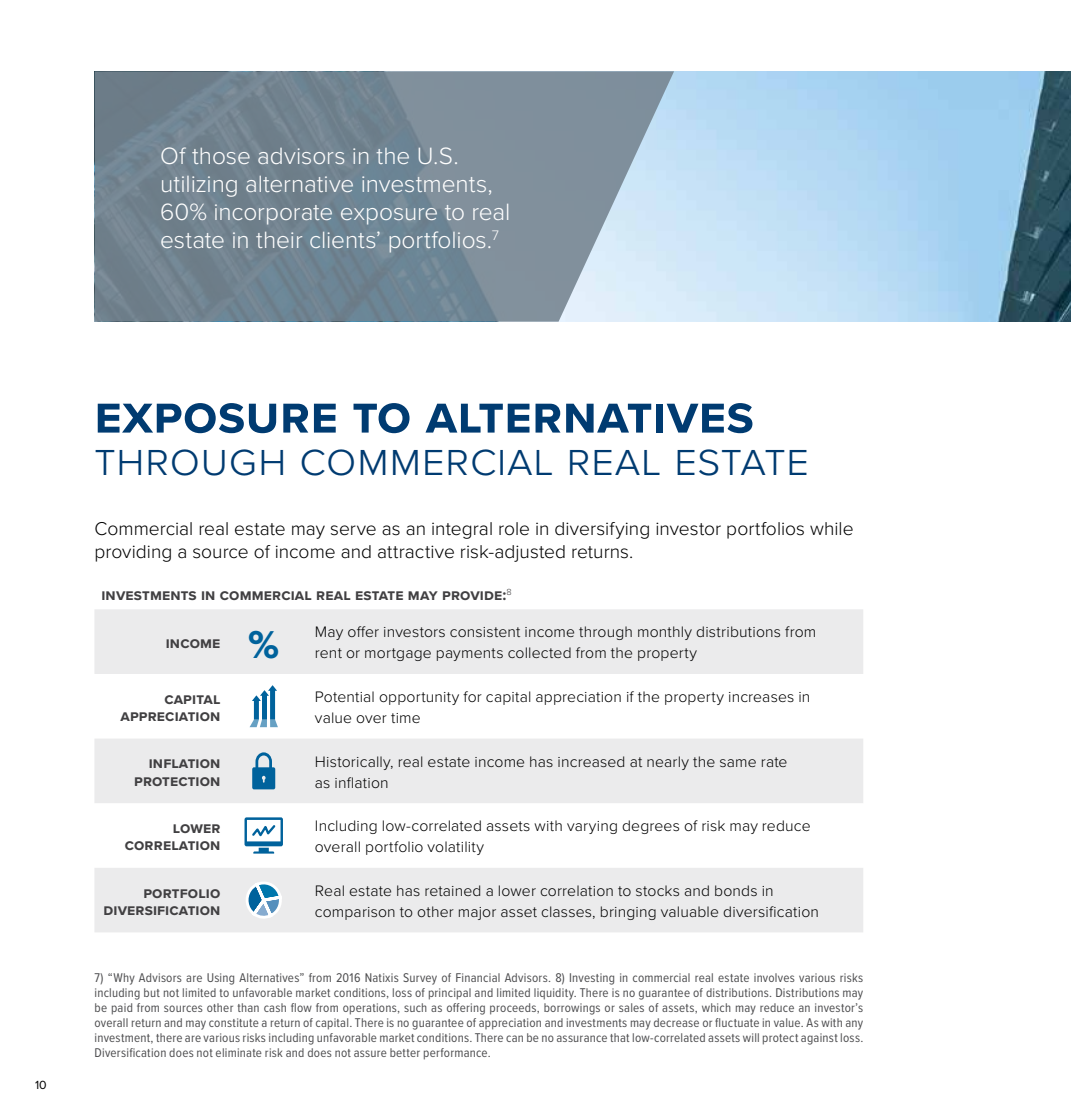
<style>
.page{position:relative;width:1071px;height:1115px;background:#fff}
.page>*{position:absolute;margin:0;border:0;box-sizing:border-box;transform-origin:0 0}
.t1{font:700 52.5px "Proxima Nova S";letter-spacing:.01em;color:#003b71}
.t2{font:300 45.5px "Proxima Nova S";letter-spacing:.01em;color:#003b71}
.t3{font:40.25px "Proxima Nova Extrabld";color:#00629c}
.t4{font:300 24.5px/28px "Proxima Nova";letter-spacing:-.005em;color:#fff}
.t5{font:300 19.25px/22.8px "Proxima Nova";color:#000}
.t6{font:300 15.75px/21px "Proxima Nova";letter-spacing:.01em;color:#000}
.t7{font:700 15.75px/17.5px "Proxima Nova S";letter-spacing:.01em;color:#414042;text-align:right}
.t8{font:13.12px/14.9px "Proxima Nova Cond";letter-spacing:.015em;color:#4d4d4f;text-align:justify}
.t9{font:12.25px "Proxima Nova";color:#000}
</style>
<div class="page">
<svg style="left:94px;top:609px;width:769px;height:323px;fill:#ebebec"></svg>
<svg style="left:250px;top:685px;width:28px;height:42px"></svg>
<svg style="left:252px;top:752px;width:23px;height:37px"></svg>
<svg style="left:245px;top:817px;width:38px;height:36px"></svg>
<svg style="left:244px;top:879px;width:39px;height:40px"></svg>
<img style="left:674px;top:71px;width:397px;height:250px">
<svg style="left:94px;top:71px;width:580px;height:250px;background:#7e909d"></svg>
<h3 class="t4" style="left:160px;top:141px;width:352px">Of those advisors in the U.S. utilizing alternative investments, 60% incorporate exposure to real estate in their clients’ portfolios.<sup>7</sup></h3>
<p class="t9" style="left:35px;top:1075px;width:13px">10</p>
<h1 class="t1" style="left:94px;top:376px;width:661px">exposure to alternatives</h1>
<h2 class="t2" style="left:94px;top:425px;width:716px">through commercial real estate</h2>
<h3 class="t5" style="left:94px;top:516px;width:761px">Commercial real estate may serve as an integral role in diversifying investor portfolios while providing a source of income and attractive risk-adjusted returns.</h3>
<p class="t7" style="left:101px;top:585px;width:412px">investments in commercial real estate may provide:<sup>8</sup></p>
<p class="t7" style="left:166px;top:633px;width:56px">income</p>
<h3 class="t3" style="left:248px;top:614px;width:33px">%</h3>
<p class="t6" style="left:315px;top:621px;width:503px">May offer investors consistent income through monthly distributions from rent or mortgage payments collected from the property</p>
<p class="t7" style="left:120px;top:689px;width:101px">capital appreciation</p>
<p class="t6" style="left:315px;top:685px;width:497px">Potential opportunity for capital appreciation if the property increases in value over time</p>
<p class="t7" style="left:134px;top:754px;width:88px">inflation protection</p>
<p class="t6" style="left:315px;top:750px;width:474px">Historically, real estate income has increased at nearly the same rate as inflation</p>
<p class="t7" style="left:125px;top:818px;width:97px">lower correlation</p>
<p class="t6" style="left:315px;top:814px;width:497px">Including low-correlated assets with varying degrees of risk may reduce overall portfolio volatility</p>
<p class="t7" style="left:103px;top:883px;width:118px">portfolio diversification</p>
<p class="t6" style="left:315px;top:879px;width:506px">Real estate has retained a lower correlation to stocks and bonds in comparison to other major asset classes, bringing valuable diversification</p>
<p class="t8" style="left:94px;top:969px;width:770px">7) “Why Advisors are Using Alternatives” from 2016 Natixis Survey of Financial Advisors. 8) Investing in commercial real estate involves various risks including but not limited to unfavorable market conditions, loss of principal and limited liquidity. There is no guarantee of distributions. Distributions may be paid from sources other than cash flow from operations, such as offering proceeds, borrowings or sales of assets, which may reduce an investor’s overall return and may constitute a return of capital. There is no guarantee of appreciation and investments may decrease or fluctuate in value. As with any investment, there are various risks including unfavorable market conditions. There can be no assurance that low-correlated assets will protect against loss.<br>Diversification does not eliminate risk and does not assure better performance.</p>
</div>
